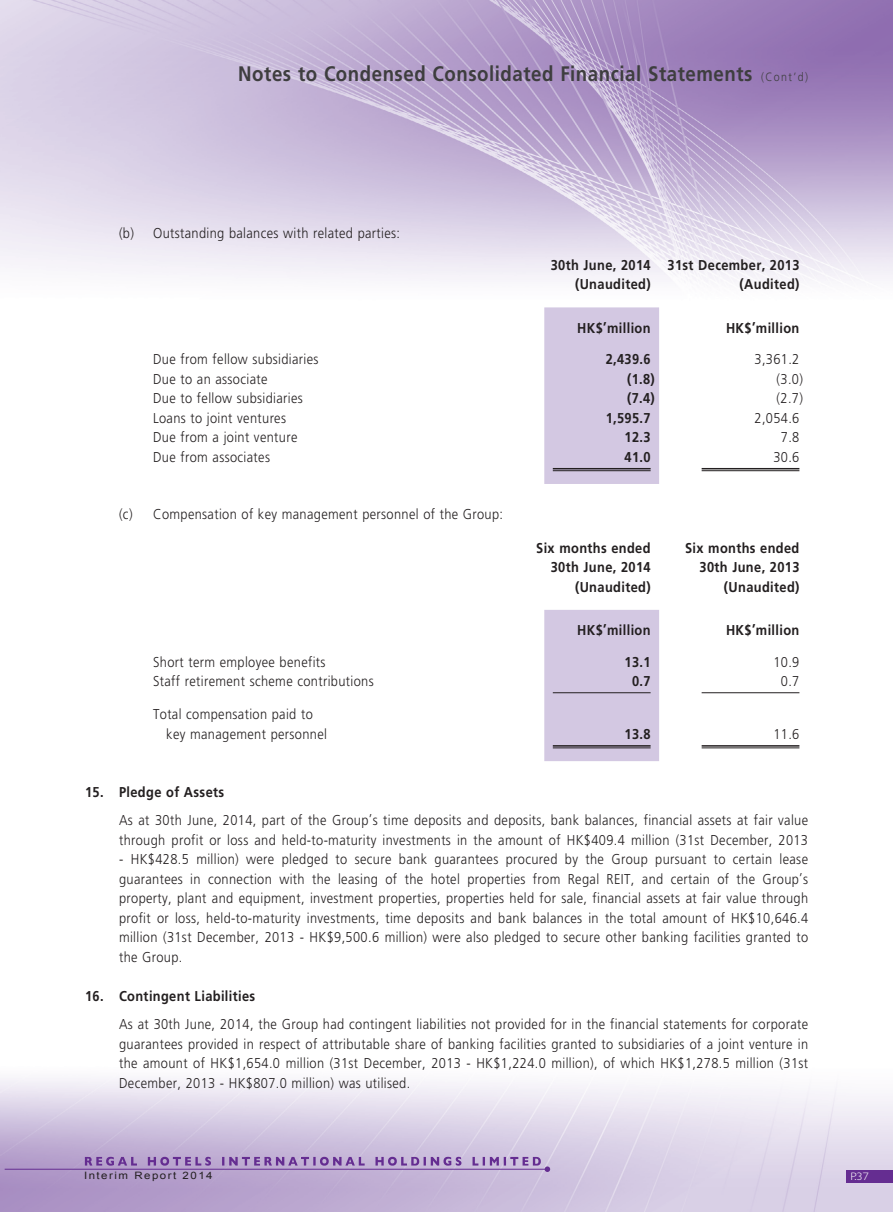
<style>
.page{position:relative;width:893px;height:1212px;background:#fff}
.page>*{position:absolute;margin:0;border:0;box-sizing:border-box;transform-origin:0 0}
.t1{font:700 21px "Frutiger LT Std";letter-spacing:.03em;color:#3e3e3f;scale:.89 1}
._1__內文{font:300 14.25px/19.5px "Frutiger LT Std";letter-spacing:.03em;color:#231f20;text-align:justify;scale:.9 1}
._1__內文-2{font:700 14.25px "Frutiger LT Std";letter-spacing:.03em;color:#231f20;scale:.9 1}
.t2{font:300 10.8px "Gill Sans Std";color:#fff;scale:1.13 1}
.t3{font:10.2px "Arial";letter-spacing:.13em;color:#231f20;scale:1.12 1}
.s1{font-weight:300;font-size:12px}
</style>
<div class="page">
<img style="left:1px;top:0;width:892px;height:1212px">
<div style="left:846px;top:1170px;width:47px;height:12px;background:#652d91"></div>
<hr style="left:5px;top:1169px;width:542px;height:1px;background:#652d91">
<svg style="left:85px;top:1157px;width:465px;height:15px;background:#a78bc1"></svg>
<div style="left:544px;top:307px;width:115px;height:177px;background:#d3c8e2"></div>
<hr style="left:553px;top:468px;width:98px;height:1px;background:#231f20">
<hr style="left:553px;top:470px;width:98px;height:1px;background:#231f20">
<hr style="left:702px;top:468px;width:97px;height:1px;background:#231f20">
<hr style="left:702px;top:470px;width:97px;height:1px;background:#231f20">
<div style="left:544px;top:610px;width:115px;height:151px;background:#d3c8e2"></div>
<hr style="left:553px;top:692px;width:98px;height:1px;background:#231f20">
<hr style="left:702px;top:692px;width:97px;height:1px;background:#231f20">
<hr style="left:553px;top:745px;width:98px;height:2px;background:#231f20">
<hr style="left:553px;top:748px;width:98px;height:1px;background:#231f20">
<hr style="left:702px;top:745px;width:97px;height:2px;background:#231f20">
<hr style="left:702px;top:748px;width:97px;height:1px;background:#231f20">
<h1 class="t1" style="left:238px;top:62px;width:642px">Notes to Condensed Consolidated Financial Statements <span class="s1">(Cont’d)</span></h1>
<p class="_1__內文" style="left:119px;top:224px;width:314px">(b) Outstanding balances with related parties:</p>
<p class="_1__內文-2" style="left:551px;top:256px;width:112px">30th June, 2014</p>
<p class="_1__內文-2" style="left:668px;top:256px;width:148px">31st December, 2013</p>
<p class="_1__內文-2" style="left:575px;top:276px;width:85px">(Unaudited)</p>
<p class="_1__內文-2" style="left:740px;top:276px;width:68px">(Audited)</p>
<p class="_1__內文-2" style="left:577px;top:319px;width:83px">HK$’million</p>
<p class="_1__內文-2" style="left:726px;top:319px;width:83px">HK$’million</p>
<p class="_1__內文" style="left:153px;top:350px;width:185px">Due from fellow subsidiaries</p>
<p class="_1__內文-2" style="left:606px;top:351px;width:51px">2,439.6</p>
<p class="_1__內文" style="left:754px;top:350px;width:51px">3,361.2</p>
<p class="_1__內文" style="left:153px;top:369px;width:129px">Due to an associate</p>
<p class="_1__內文-2" style="left:627px;top:370px;width:32px">(1.8)</p>
<p class="_1__內文" style="left:777px;top:369px;width:31px">(3.0)</p>
<p class="_1__內文" style="left:153px;top:389px;width:168px">Due to fellow subsidiaries</p>
<p class="_1__內文-2" style="left:627px;top:390px;width:32px">(7.4)</p>
<p class="_1__內文" style="left:777px;top:389px;width:31px">(2.7)</p>
<p class="_1__內文" style="left:153px;top:408px;width:149px">Loans to joint ventures</p>
<p class="_1__內文-2" style="left:606px;top:409px;width:51px">1,595.7</p>
<p class="_1__內文" style="left:754px;top:408px;width:51px">2,054.6</p>
<p class="_1__內文" style="left:153px;top:428px;width:162px">Due from a joint venture</p>
<p class="_1__內文-2" style="left:625px;top:429px;width:30px">12.3</p>
<p class="_1__內文" style="left:781px;top:428px;width:22px">7.8</p>
<p class="_1__內文" style="left:153px;top:447px;width:131px">Due from associates</p>
<p class="_1__內文-2" style="left:625px;top:448px;width:30px">41.0</p>
<p class="_1__內文" style="left:773px;top:447px;width:30px">30.6</p>
<p class="_1__內文" style="left:119px;top:505px;width:428px">(c) Compensation of key management personnel of the Group:</p>
<p class="_1__內文-2" style="left:536px;top:539px;width:129px">Six months ended</p>
<p class="_1__內文-2" style="left:685px;top:539px;width:129px">Six months ended</p>
<p class="_1__內文-2" style="left:551px;top:559px;width:112px">30th June, 2014</p>
<p class="_1__內文-2" style="left:700px;top:559px;width:112px">30th June, 2013</p>
<p class="_1__內文-2" style="left:575px;top:578px;width:85px">(Unaudited)</p>
<p class="_1__內文-2" style="left:724px;top:578px;width:85px">(Unaudited)</p>
<p class="_1__內文-2" style="left:577px;top:622px;width:83px">HK$’million</p>
<p class="_1__內文-2" style="left:726px;top:622px;width:83px">HK$’million</p>
<p class="_1__內文" style="left:153px;top:652px;width:193px">Short term employee benefits</p>
<p class="_1__內文-2" style="left:625px;top:653px;width:30px">13.1</p>
<p class="_1__內文" style="left:773px;top:652px;width:30px">10.9</p>
<p class="_1__內文" style="left:153px;top:671px;width:247px">Staff retirement scheme contributions</p>
<p class="_1__內文-2" style="left:632px;top:673px;width:22px">0.7</p>
<p class="_1__內文" style="left:781px;top:671px;width:22px">0.7</p>
<p class="_1__內文" style="left:153px;top:705px;width:179px">Total compensation paid to</p>
<p class="_1__內文" style="left:166px;top:724px;width:180px">key management personnel</p>
<p class="_1__內文-2" style="left:625px;top:725px;width:30px">13.8</p>
<p class="_1__內文" style="left:773px;top:724px;width:30px">11.6</p>
<p class="_1__內文-2" style="left:85px;top:783px;width:156px">15. Pledge of Assets</p>
<p class="_1__內文" style="left:119px;top:810px;width:767px">As at 30th June, 2014, part of the Group’s time deposits and deposits, bank balances, financial assets at fair value through profit or loss and held-to-maturity investments in the amount of HK$409.4 million (31st December, 2013</p>
<p class="_1__內文" style="left:119px;top:849px;width:767px">- HK$428.5 million) were pledged to secure bank guarantees procured by the Group pursuant to certain lease guarantees in connection with the leasing of the hotel properties from Regal REIT, and certain of the Group’s property, plant and equipment, investment properties, properties held for sale, financial assets at fair value through profit or loss, held-to-maturity investments, time deposits and bank balances in the total amount of HK$10,646.4 million (31st December, 2013 - HK$9,500.6 million) were also pledged to secure other banking facilities granted to the Group.</p>
<p class="_1__內文-2" style="left:85px;top:987px;width:191px">16. Contingent Liabilities</p>
<p class="_1__內文" style="left:119px;top:1014px;width:767px">As at 30th June, 2014, the Group had contingent liabilities not provided for in the financial statements for corporate guarantees provided in respect of attributable share of banking facilities granted to subsidiaries of a joint venture in the amount of HK$1,654.0 million (31st December, 2013 - HK$1,224.0 million), of which HK$1,278.5 million (31st December, 2013 - HK$807.0 million) was utilised.</p>
<p class="t3" style="left:84px;top:1168px;width:116px">Interim Report 2014</p>
<p class="t2" style="left:850px;top:1170px;width:18px">P.37</p>
</div>
